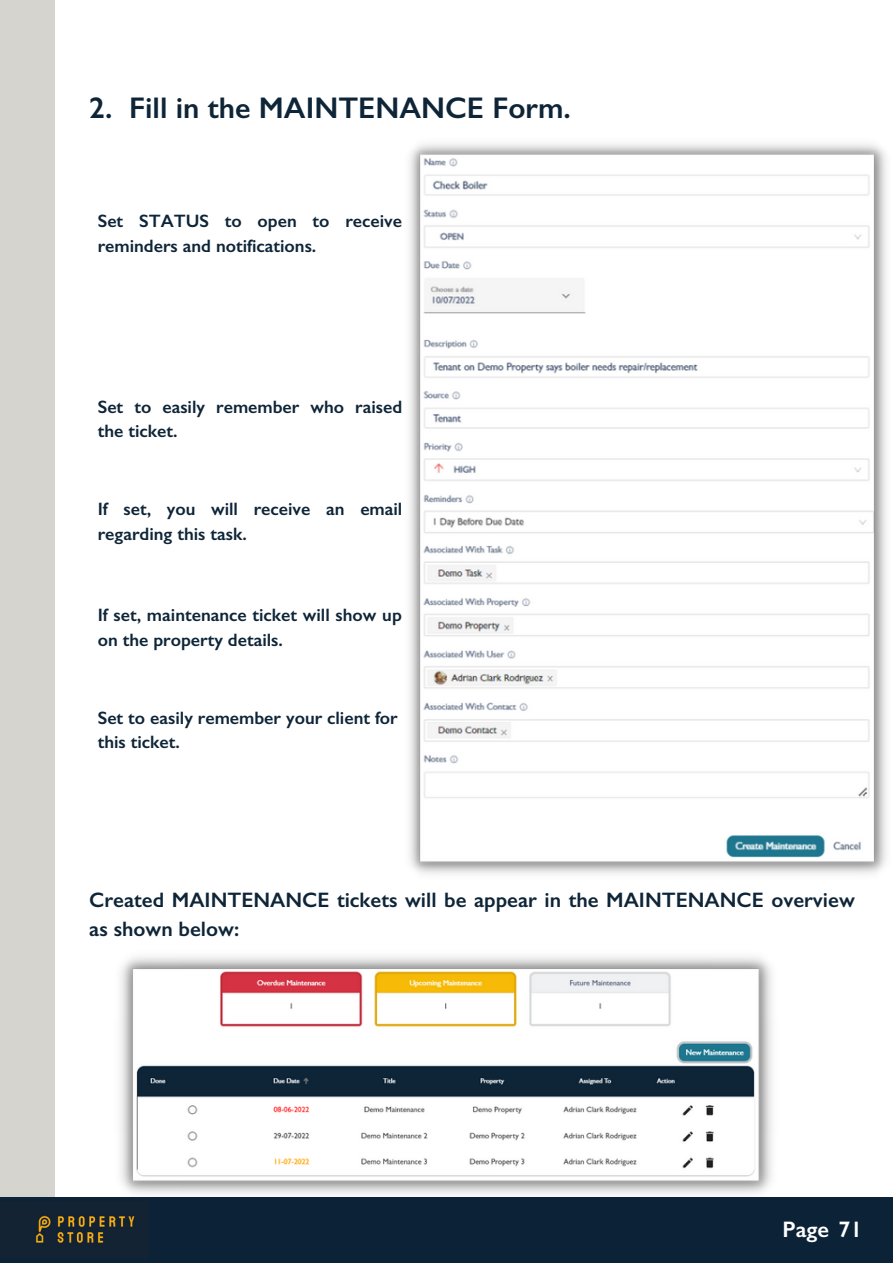
<style>
.page{position:relative;width:893px;height:1264px;background:#fff}
.page>*{position:absolute;margin:0;border:0;box-sizing:border-box;transform-origin:0 0}
.t1{font:600 30px "Gill Sans";color:#0e2538}
.t2{font:600 22.5px "Gill Sans";color:#fff}
.t3{font:600 21px/29.2px "Gill Sans";color:#0e2538}
.t4{font:600 18px/24.8px "Gill Sans";color:#0e2538}
</style>
<div class="page">
<img style="left:409px;top:144px;width:478px;height:730px">
<img style="left:120px;top:956px;width:652px;height:238px">
<div style="left:0;top:0;width:55px;height:1262px;background:#d5d4cf"></div>
<div style="left:0;top:1197px;width:892px;height:65px;background:#0c2337"></div>
<img style="left:35px;top:1215px;width:100px;height:28px">
<h1 class="t1" style="left:89px;top:89px;width:483px">2. Fill in the MAINTENANCE Form.</h1>
<p class="t4" style="left:98px;top:209px;width:306px">Set STATUS to open to receive reminders and notifications.</p>
<p class="t4" style="left:98px;top:394px;width:306px">Set to easily remember who raised the ticket.</p>
<p class="t4" style="left:98px;top:496px;width:306px">If set, you will receive an email regarding this task.</p>
<p class="t4" style="left:98px;top:602px;width:305px">If set, maintenance ticket will show up on the property details.</p>
<p class="t4" style="left:98px;top:705px;width:301px">Set to easily remember your client for this ticket.</p>
<p class="t3" style="left:89px;top:884px;width:767px">Created MAINTENANCE tickets will be appear in the MAINTENANCE overview as shown below:</p>
<p class="t2" style="left:782px;top:1215px;width:81px">Page 71</p>
</div>
